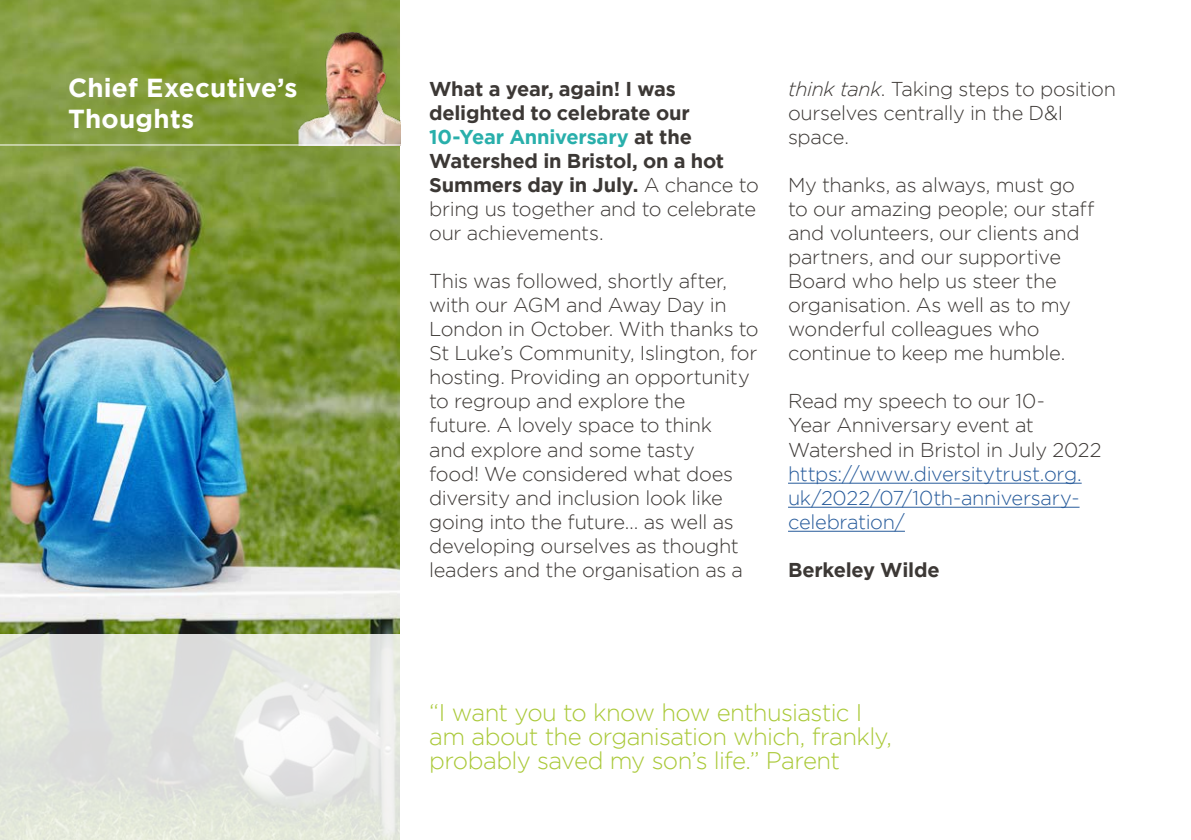
<style>
.page{position:relative;width:1191px;height:840px;background:#fff}
.page>*{position:absolute;margin:0;border:0;box-sizing:border-box;transform-origin:0 0}
.t1{font:700 26px "Gotham";letter-spacing:.01em;color:#fff}
.h6_quote{font:300 24px/24px "Gotham";letter-spacing:-.025em;color:#aac939}
.t2{font:300 20px/24px "Gotham";letter-spacing:-.015em;color:#3c3835}
.t3{font:700 20px/24px "Gotham";letter-spacing:-.01em;color:#3c3835}
.t4{font:300 20px/24px "Gotham";letter-spacing:-.015em;color:#275b9b}
.s1{color:#29afab}
.s2{font-weight:300}
.s3{font-style:italic}
.s4{color:#3c3835}
</style>
<div class="page">
<hr style="left:788px;top:482px;width:293px;height:1px;background:#275b9b">
<hr style="left:788px;top:506px;width:291px;height:1px;background:#275b9b">
<hr style="left:788px;top:530px;width:117px;height:1px;background:#275b9b">
<img style="left:0;top:0;width:400px;height:634px">
<img style="left:286px;top:31px;width:114px;height:113px">
<svg style="left:0;top:634px;width:400px;height:205px;background:#e3e6df"></svg>
<hr style="left:0;top:144px;width:407px;height:1px;background:#fff">
<p class="t1" style="left:68px;top:73px;width:231px">Chief Executive’s</p>
<p class="t1" style="left:68px;top:104px;width:128px">Thoughts</p>
<p class="t3" style="left:429px;top:76px;width:331px">What a year, again! I was delighted to celebrate our<br><span class="s1">10-Year Anniversary</span> at the<br>Watershed in Bristol, on a hot<br>Summers day in July. <span class="s2">A chance to bring us together and to celebrate our achievements.</span></p>
<p class="t2" style="left:429px;top:269px;width:331px">This was followed, shortly after, with our AGM and Away Day in<br>London in October. With thanks to<br>St Luke’s Community, Islington, for hosting. Providing an opportunity to regroup and explore the<br>future. A lovely space to think<br>and explore and some tasty<br>food! We considered what does diversity and inclusion look like going into the future… as well as developing ourselves as thought leaders and the organisation as a</p>
<p class="t2" style="left:788px;top:77px;width:329px"><span class="s3">think tank</span>. Taking steps to position ourselves centrally in the D&amp;I space.</p>
<p class="t2" style="left:788px;top:173px;width:308px">My thanks, as always, must go to our amazing people; our staff and volunteers, our clients and partners, and our supportive<br>Board who help us steer the organisation. As well as to my wonderful colleagues who continue to keep me humble.</p>
<p class="t4" style="left:788px;top:389px;width:315px"><span class="s4">Read my speech to our 10-<br>Year Anniversary event at<br>Watershed in Bristol in July 2022 </span>https://www.diversitytrust.org. uk/2022/07/10th-anniversary&shy;celebration/</p>
<p class="t3" style="left:788px;top:556px;width:153px">Berkeley Wilde</p>
<p class="h6_quote" style="left:429px;top:699px;width:464px">“I want you to know how enthusiastic I am about the organisation which, frankly, probably saved my son’s life.” Parent</p>
</div>
